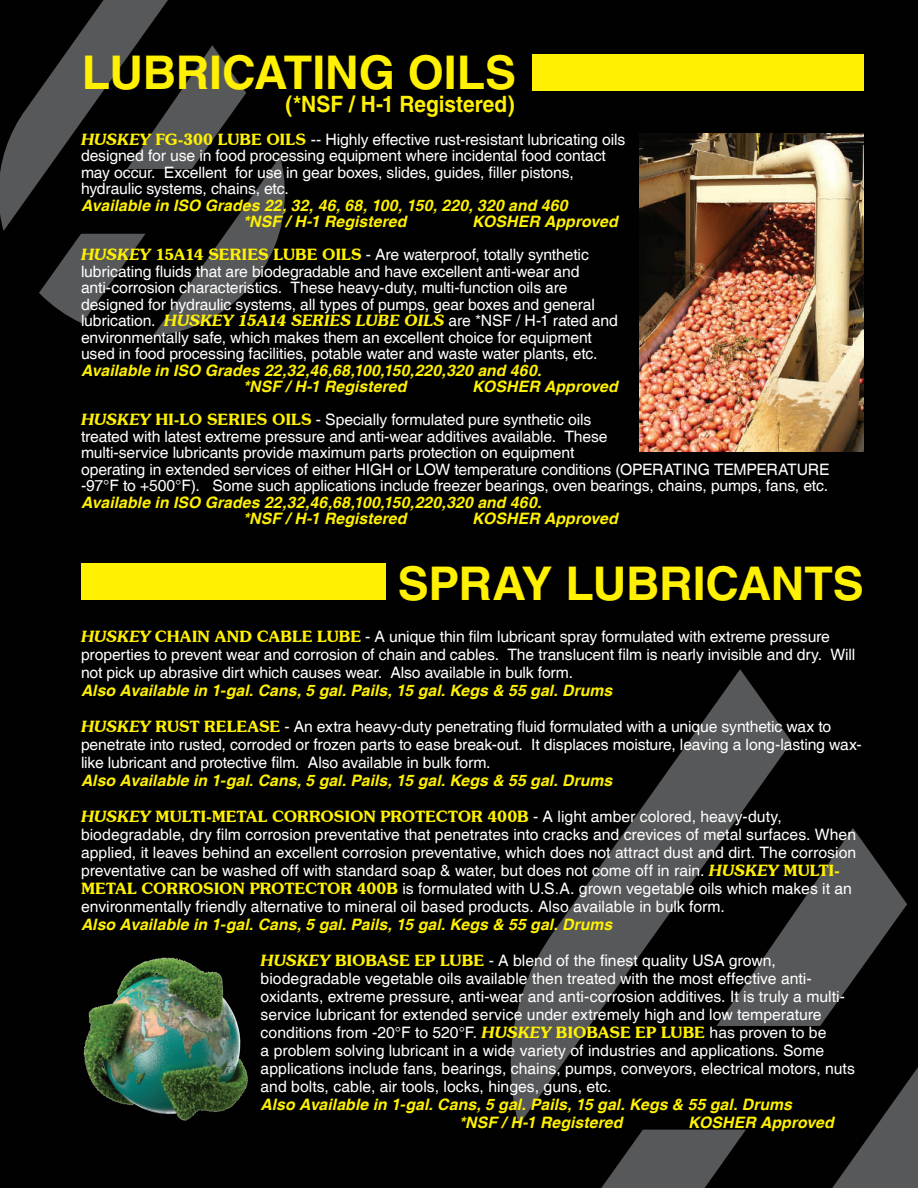
<style>
.page{position:relative;width:918px;height:1188px;background:#010101}
.page>*{position:absolute;margin:0;border:0;box-sizing:border-box;transform-origin:0 0}
.t1{font:700 46.5px "Helvetica";letter-spacing:-.005em;color:#fff101}
.t2{font:700 22.5px "Helvetica";color:#fff101;scale:.93 1}
.t3{font:15.75px/18px "Helvetica";letter-spacing:-.005em;color:#fff}
.t4{font:italic 700 15.75px/16.5px "Helvetica";letter-spacing:.005em;color:#fff101}
.t5{font:600 15.75px "Souvenir IT Cby BT";color:#fff101}
.s1{font-family:"Souvenir IT Cby BT";font-weight:600;font-style:italic;color:#fff101}
.s2{font-family:"Souvenir IT Cby BT";font-weight:600;color:#fff101}
.s3{font-weight:700;font-style:italic;color:#fff101}
.s4{font-style:italic}
.s5{font-family:"Helvetica";font-weight:400;color:#fff}
</style>
<div class="page">
<svg style="left:511px;top:669px;width:407px;height:519px"></svg>
<svg style="left:0;top:0;width:285px;height:336px"></svg>
<img style="left:83px;top:957px;width:165px;height:164px">
<div style="left:81px;top:564px;width:305px;height:36px;background:#fff101"></div>
<img style="left:640px;top:134px;width:224px;height:317px">
<div style="left:532px;top:54px;width:332px;height:36px;background:#fff101"></div>
<h1 class="t1" style="left:82px;top:44px;width:436px">LUBRICATING OILS</h1>
<h2 class="t2" style="left:286px;top:90px;width:248px">(*NSF / H-1 Registered)</h2>
<p class="t3" style="left:81px;top:132px;width:546px;line-height:16.5px"><span class="s1">HUSKEY</span> <span class="s2">FG-300 LUBE OILS</span> -- Highly effective rust-resistant lubricating oils designed for use in food processing equipment where incidental food contact may occur. Excellent for use in gear boxes, slides, guides, filler pistons, hydraulic systems, chains, etc.</p>
<p class="t4" style="left:81px;top:198px;width:488px;text-align:center">Available in ISO Grades 22, 32, 46, 68, 100, 150, 220, 320 and 460 *NSF / H-1 Registered</p>
<p class="t3" style="left:81px;top:206px;width:538px;line-height:33px;text-indent:391px"><span class="s3">KOSHER Approved<br></span><span class="s1">HUSKEY</span> <span class="s2">15A14 SERIES LUBE OILS</span> - Are waterproof, totally synthetic</p>
<p class="t3" style="left:81px;top:264px;width:538px;line-height:16.5px">lubricating fluids that are biodegradable and have excellent anti-wear and anti-corrosion characteristics. These heavy-duty, multi-function oils are designed for hydraulic systems, all types of pumps, gear boxes and general lubrication. <span class="s1">HUSKEY 15A14 SERIES LUBE OILS</span> are *NSF / H-1 rated and environmentally safe, which makes them an excellent choice for equipment used in food processing facilities, potable water and waste water plants, etc.</p>
<p class="t4" style="left:243px;top:363px;width:300px;text-indent:-162px">Available in ISO Grades 22,32,46,68,100,150,220,320 and 460. *NSF / H-1 Registered</p>
<p class="t3" style="left:81px;top:371px;width:538px;line-height:33px;text-indent:391px"><span class="s3">KOSHER Approved<br></span><span class="s1">HUSKEY</span> <span class="s2">HI-LO SERIES OILS</span> - Specially formulated pure synthetic oils</p>
<p class="t3" style="left:81px;top:429px;width:750px;line-height:16.5px">treated with latest extreme pressure and anti-wear additives available. These<br>multi-service lubricants provide maximum parts protection on equipment<br>operating in extended services of either HIGH or LOW temperature conditions (OPERATING TEMPERATURE -97°F to +500°F). Some such applications include freezer bearings, oven bearings, chains, pumps, fans, etc.</p>
<p class="t4" style="left:243px;top:495px;width:300px;text-indent:-162px">Available in ISO Grades 22,32,46,68,100,150,220,320 and 460. *NSF / H-1 Registered</p>
<p class="t4" style="left:472px;top:511px;width:147px">KOSHER Approved</p>
<h1 class="t1" style="left:398px;top:555px;width:468px">SPRAY LUBRICANTS</h1>
<p class="t3" style="left:81px;top:628px;width:776px"><span class="s1">HUSKEY</span> <span class="s2">CHAIN AND CABLE LUBE</span> - A unique thin film lubricant spray formulated with extreme pressure properties to prevent wear and corrosion of chain and cables. The translucent film is nearly invisible and dry. Will not pick up abrasive dirt which causes wear. Also available in bulk form.</p>
<p class="t4" style="left:81px;top:683px;width:533px">Also Available in 1-gal. Cans, 5 gal. Pails, 15 gal. Kegs &amp; 55 gal. Drums</p>
<p class="t3" style="left:81px;top:718px;width:782px"><span class="s1">HUSKEY</span> <span class="s2">RUST RELEASE</span> - An extra heavy-duty penetrating fluid formulated with a unique synthetic wax to penetrate into rusted, corroded or frozen parts to ease break-out. It displaces moisture, leaving a long-lasting wax&shy;like lubricant and protective film. Also available in bulk form.</p>
<p class="t4" style="left:81px;top:773px;width:533px">Also Available in 1-gal. Cans, 5 gal. Pails, 15 gal. Kegs &amp; 55 gal. Drums</p>
<p class="t5" style="left:81px;top:807px;width:702px"><span class="s4">HUSKEY</span> MULTI-METAL CORROSION PROTECTOR 400B <span class="s5">- A light amber colored, heavy-duty,</span></p>
<p class="t3" style="left:81px;top:826px;width:777px">biodegradable, dry film corrosion preventative that penetrates into cracks and crevices of metal surfaces. When applied, it leaves behind an excellent corrosion preventative, which does not attract dust and dirt. The corrosion preventative can be washed off with standard soap &amp; water, but does not come off in rain. <span class="s1">HUSKEY</span> <span class="s2">MULTI-METAL CORROSION PROTECTOR 400B</span> is formulated with U.S.A. grown vegetable oils which makes it an environmentally friendly alternative to mineral oil based products. Also available in bulk form.</p>
<p class="t4" style="left:81px;top:917px;width:533px">Also Available in 1-gal. Cans, 5 gal. Pails, 15 gal. Kegs &amp; 55 gal. Drums</p>
<p class="t3" style="left:261px;top:952px;width:596px"><span class="s1">HUSKEY</span> <span class="s2">BIOBASE EP LUBE</span> - A blend of the finest quality USA grown, biodegradable vegetable oils available then treated with the most effective anti&shy;oxidants, extreme pressure, anti-wear and anti-corrosion additives. It is truly a multi&shy;service lubricant for extended service under extremely high and low temperature conditions from -20°F to 520°F. <span class="s1">HUSKEY</span> <span class="s2">BIOBASE EP LUBE</span> has proven to be<br>a problem solving lubricant in a wide variety of industries and applications. Some applications include fans, bearings, chains, pumps, conveyors, electrical motors, nuts and bolts, cable, air tools, locks, hinges, guns, etc.</p>
<p class="t4" style="left:459px;top:1096px;width:334px;line-height:18px;text-indent:-198px">Also Available in 1-gal. Cans, 5 gal. Pails, 15 gal. Kegs &amp; 55 gal. Drums *NSF / H-1 Registered</p>
<p class="t4" style="left:688px;top:1115px;width:147px">KOSHER Approved</p>
</div>
